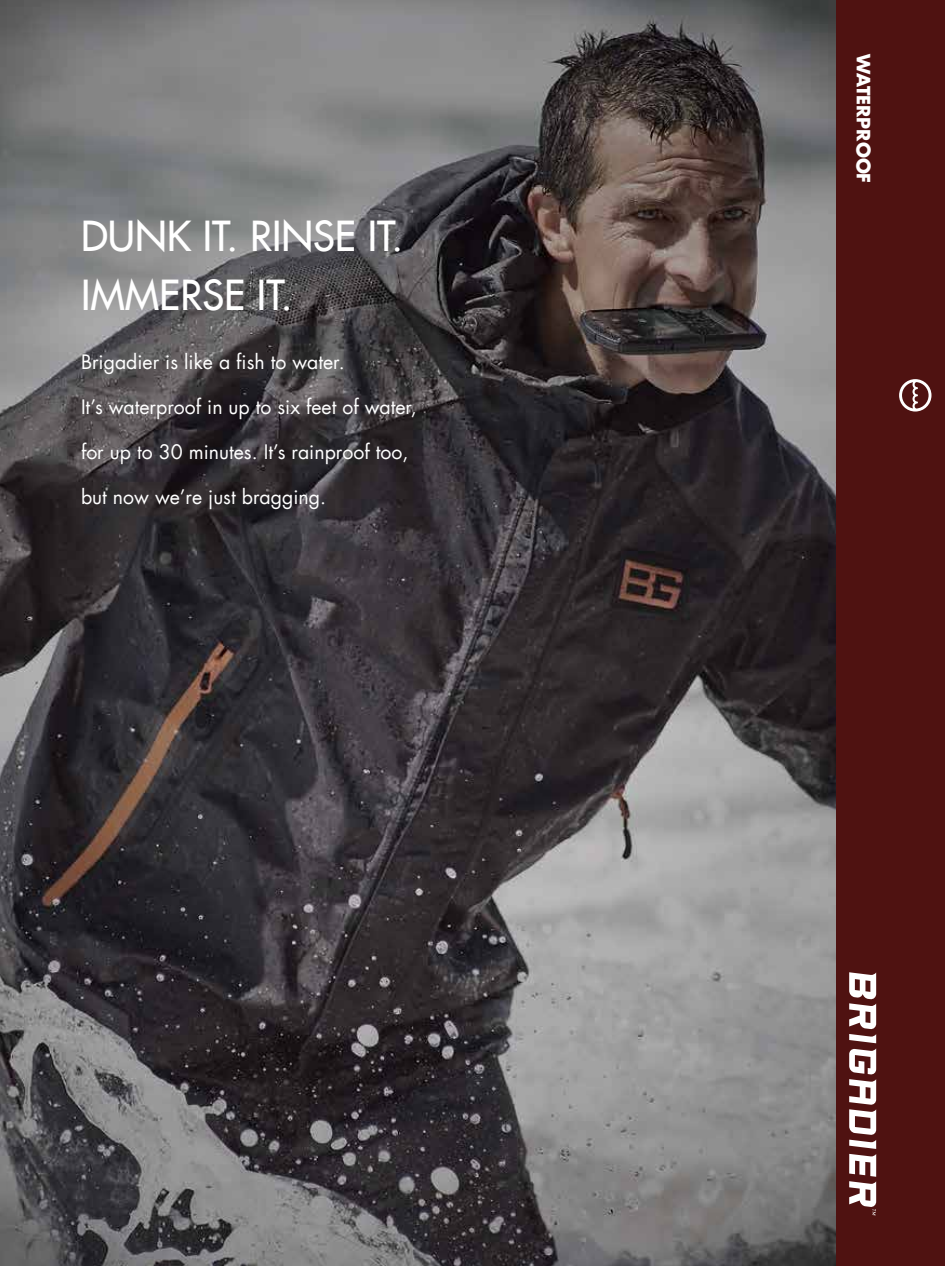
<style>
.page{position:relative;width:945px;height:1266px;background:#fff}
.page>*{position:absolute;margin:0;border:0;box-sizing:border-box;transform-origin:0 0}
.t1{font:40.5px/58.5px "Futura LT";color:#fff}
.t2{font:19.5px "Futura LT";color:#fff}
.t3{font:700 18px "Futura LT";color:#fff}
</style>
<div class="page">
<img style="left:0;top:0;width:836px;height:1266px">
<div style="left:836px;top:0;width:109px;height:1266px;background:#4f1211"></div>
<svg style="left:849px;top:972px;width:27px;height:243px"></svg>
<svg style="left:899px;top:379px;width:32px;height:32px"></svg>
<h1 class="t1" style="left:81px;top:207px;width:324px">DUNK IT. RINSE IT.<br>IMMERSE IT.</h1>
<p class="t2" style="left:81px;top:350px;width:265px">Brigadier is like a fish to water.</p>
<p class="t2" style="left:81px;top:395px;width:337px">It’s waterproof in up to six feet of water,</p>
<p class="t2" style="left:81px;top:440px;width:329px">for up to 30 minutes. It’s rainproof too,</p>
<p class="t2" style="left:81px;top:485px;width:247px">but now we’re just bragging.</p>
<p class="t3" style="left:875px;top:54px;width:131px;rotate:90deg">WATERPROOF</p>
</div>
